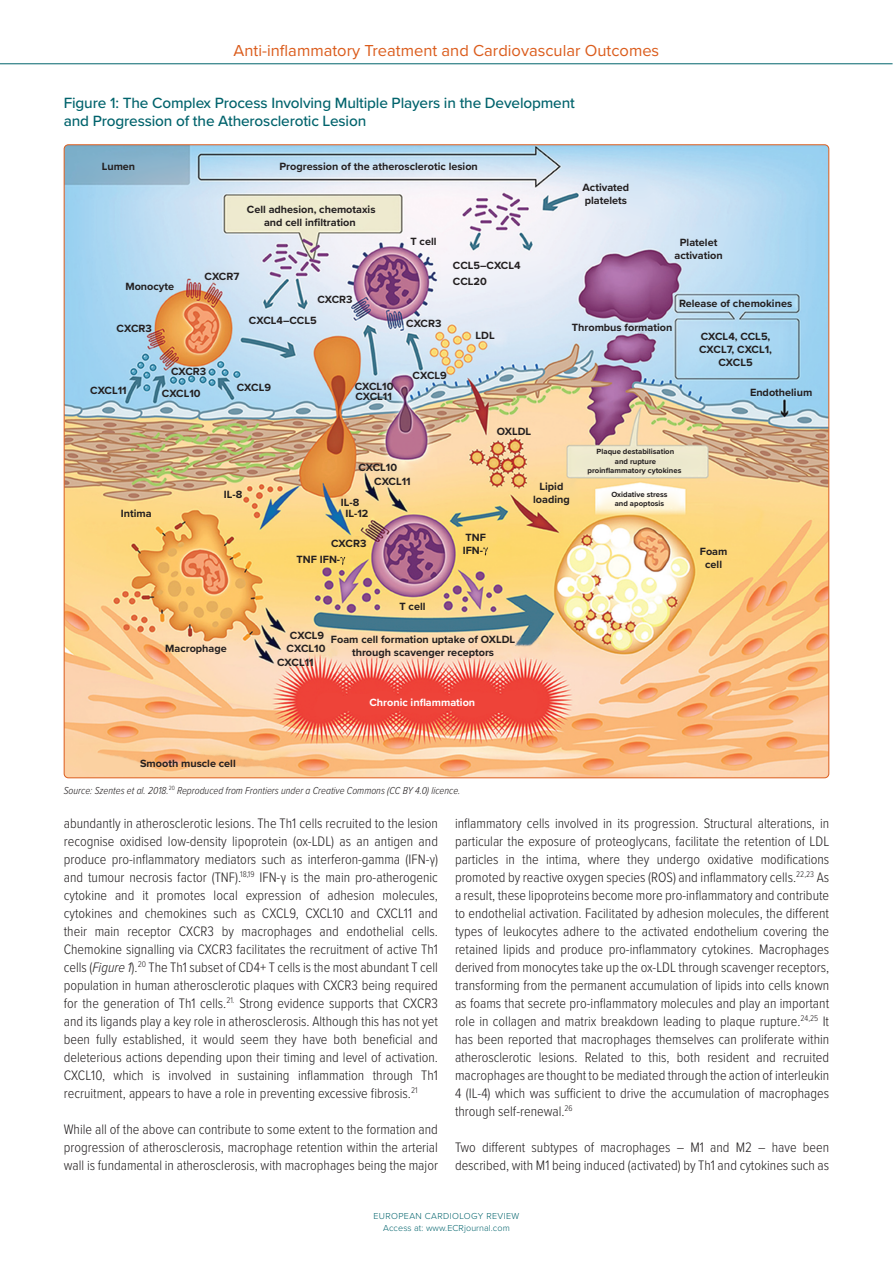
<style>
.page{position:relative;width:893px;height:1263px;background:#fff}
.page>*{position:absolute;margin:0;border:0;box-sizing:border-box;transform-origin:0 0}
.t1{font:16.5px "Proxima Nova";color:#db5c1c}
._11_FIG-TABLE_HEADIN{font:500 15.3px/18px "Proxima Nova";letter-spacing:-.01em;color:#00636c}
._10_BODY_TEXT{font:300 14.25px/18px "Proxima Nova Cond";color:#231f20;text-align:justify}
.t2{font:700 10.8px/13px "Proxima Nova";color:#231f20}
.t3{font:700 10.8px "Proxima Nova";color:#fff}
._11a_CAPTION_FIG-TAB{font:italic 300 10.5px "Proxima Nova Cond";color:#231f20}
.t4{font:300 9px/12.8px "Proxima Nova";letter-spacing:.025em;color:#00636c;text-align:center}
.t5{font:700 7.8px/9.3px "Proxima Nova";color:#231f20;text-align:center}
.s1{font-style:italic}
</style>
<div class="page">
<hr style="left:0;top:64px;width:892px;height:1px;background:#00636c">
<img style="left:64px;top:146px;width:765px;height:632px">
<svg style="left:340px;top:557px;width:5px;height:8px"></svg>
<svg style="left:483px;top:547px;width:5px;height:8px"></svg>
<p class="t1" style="left:234px;top:38px;width:427px">Anti-inflammatory Treatment and Cardiovascular Outcomes</p>
<p class="_11_FIG-TABLE_HEADIN" style="left:64px;top:93px;width:513px">Figure 1: The Complex Process Involving Multiple Players in the Development and Progression of the Atherosclerotic Lesion</p>
<p class="t2" style="left:102px;top:160px;width:35px">Lumen</p>
<p class="t2" style="left:279px;top:160px;width:200px">Progression of the atherosclerotic lesion</p>
<p class="t2" style="left:247px;top:202px;width:130px;text-align:center">Cell adhesion, chemotaxis and cell infiltration</p>
<p class="t2" style="left:582px;top:180px;width:48px">Activated platelets</p>
<p class="t2" style="left:125px;top:280px;width:50px">Monocyte</p>
<p class="t2" style="left:205px;top:270px;width:36px">CXCR7</p>
<p class="t2" style="left:410px;top:235px;width:28px">T cell</p>
<p class="t2" style="left:453px;top:257px;width:69px;line-height:15.9px">CCL5–CXCL4<br>CCL20</p>
<p class="t2" style="left:674px;top:235px;width:50px;text-align:center">Platelet activation</p>
<p class="t2" style="left:317px;top:293px;width:37px">CXCR3</p>
<p class="t2" style="left:117px;top:322px;width:37px">CXCR3</p>
<p class="t2" style="left:249px;top:314px;width:69px">CXCL4–CCL5</p>
<p class="t2" style="left:406px;top:317px;width:37px">CXCR3</p>
<p class="t2" style="left:475px;top:328px;width:21px">LDL</p>
<p class="t2" style="left:171px;top:364px;width:37px">CXCR3</p>
<p class="t2" style="left:413px;top:369px;width:36px">CXCL9</p>
<p class="t2" style="left:90px;top:384px;width:38px">CXCL11</p>
<p class="t2" style="left:162px;top:386px;width:40px">CXCL10</p>
<p class="t2" style="left:237px;top:380px;width:36px">CXCL9</p>
<p class="t2" style="left:355px;top:381px;width:40px;line-height:10.1px">CXCL10<br>CXCL11</p>
<p class="t2" style="left:572px;top:320px;width:102px">Thrombus formation</p>
<p class="t2" style="left:679px;top:296px;width:115px">Release of chemokines</p>
<p class="t2" style="left:699px;top:330px;width:74px;text-align:center">CXCL4, CCL5,<br>CXCL7, CXCL1,<br>CXCL5</p>
<p class="t2" style="left:750px;top:386px;width:64px">Endothelium</p>
<p class="t2" style="left:497px;top:424px;width:36px">OXLDL</p>
<p class="t2" style="left:121px;top:507px;width:32px">Intima</p>
<p class="t2" style="left:224px;top:487px;width:20px">IL-8</p>
<p class="t2" style="left:374px;top:460px;width:38px;line-height:13.8px;text-indent:-16px">CXCL10<br>CXCL11</p>
<p class="t2" style="left:345px;top:497px;width:24px;line-height:10.5px;text-indent:-4px">IL-8<br>IL-12</p>
<p class="t2" style="left:533px;top:480px;width:38px;text-align:center">Lipid loading</p>
<p class="t5" style="left:588px;top:447px;width:95px">Plaque destabilisation<br>and rupture proinflammatory cytokines</p>
<p class="t5" style="left:611px;top:489px;width:58px">Oxidative stress and apoptosis</p>
<p class="t2" style="left:331px;top:536px;width:37px">CXCR3</p>
<p class="t2" style="left:463px;top:530px;width:25px">TNF<br>IFN-</p>
<p class="t2" style="left:297px;top:553px;width:45px">TNF IFN-</p>
<p class="t2" style="left:700px;top:544px;width:29px;text-align:center">Foam cell</p>
<p class="t2" style="left:400px;top:599px;width:28px">T cell</p>
<p class="t2" style="left:165px;top:642px;width:63px">Macrophage</p>
<p class="t2" style="left:140px;top:756px;width:97px">Smooth muscle cell</p>
<p class="t2" style="left:352px;top:632px;width:165px;text-indent:-62px">CXCL9 Foam cell formation uptake of OXLDL through scavenger receptors</p>
<p class="t2" style="left:277px;top:641px;width:50px;line-height:13.8px;text-indent:9px">CXCL10<br>CXCL11</p>
<p class="t3" style="left:369px;top:694px;width:107px">Chronic inflammation</p>
<p class="_11a_CAPTION_FIG-TAB" style="left:64px;top:783px;width:398px">Source: Szentes et al. 2018.<sup>20</sup> Reproduced from Frontiers under a Creative Commons (CC BY 4.0) licence.</p>
<p class="_10_BODY_TEXT" style="left:64px;top:814px;width:376px">abundantly in atherosclerotic lesions. The Th1 cells recruited to the lesion recognise oxidised low-density lipoprotein (ox-LDL) as an antigen and produce pro-inflammatory mediators such as interferon-gamma (IFN-γ) and tumour necrosis factor (TNF).<sup>18,19</sup> IFN-γ is the main pro-atherogenic cytokine and it promotes local expression of adhesion molecules, cytokines and chemokines such as CXCL9, CXCL10 and CXCL11 and their main receptor CXCR3 by macrophages and endothelial cells.<br>Chemokine signalling via CXCR3 facilitates the recruitment of active Th1 cells (<span class="s1">Figure 1</span>).<sup>20</sup> The Th1 subset of CD4+ T cells is the most abundant T cell population in human atherosclerotic plaques with CXCR3 being required for the generation of Th1 cells.<sup>21.</sup> Strong evidence supports that CXCR3 and its ligands play a key role in atherosclerosis. Although this has not yet been fully established, it would seem they have both beneficial and deleterious actions depending upon their timing and level of activation.<br>CXCL10, which is involved in sustaining inflammation through Th1 recruitment, appears to have a role in preventing excessive fibrosis.<sup>21</sup></p>
<p class="_10_BODY_TEXT" style="left:64px;top:1120px;width:376px">While all of the above can contribute to some extent to the formation and progression of atherosclerosis, macrophage retention within the arterial wall is fundamental in atherosclerosis, with macrophages being the major</p>
<p class="_10_BODY_TEXT" style="left:455px;top:814px;width:376px">inflammatory cells involved in its progression. Structural alterations, in particular the exposure of proteoglycans, facilitate the retention of LDL particles in the intima, where they undergo oxidative modifications promoted by reactive oxygen species (ROS) and inflammatory cells.<sup>22,23</sup> As a result, these lipoproteins become more pro-inflammatory and contribute to endothelial activation. Facilitated by adhesion molecules, the different types of leukocytes adhere to the activated endothelium covering the retained lipids and produce pro-inflammatory cytokines. Macrophages derived from monocytes take up the ox-LDL through scavenger receptors, transforming from the permanent accumulation of lipids into cells known as foams that secrete pro-inflammatory molecules and play an important role in collagen and matrix breakdown leading to plaque rupture.<sup>24,25</sup> It has been reported that macrophages themselves can proliferate within atherosclerotic lesions. Related to this, both resident and recruited macrophages are thought to be mediated through the action of interleukin 4 (IL-4) which was sufficient to drive the accumulation of macrophages through self-renewal.<sup>26</sup></p>
<p class="_10_BODY_TEXT" style="left:455px;top:1138px;width:376px">Two different subtypes of macrophages – M1 and M2 – have been described, with M1 being induced (activated) by Th1 and cytokines such as</p>
<p class="t4" style="left:374px;top:1209px;width:147px">EUROPEAN CARDIOLOGY REVIEW<br>Access at: www.ECRjournal.com</p>
</div>
